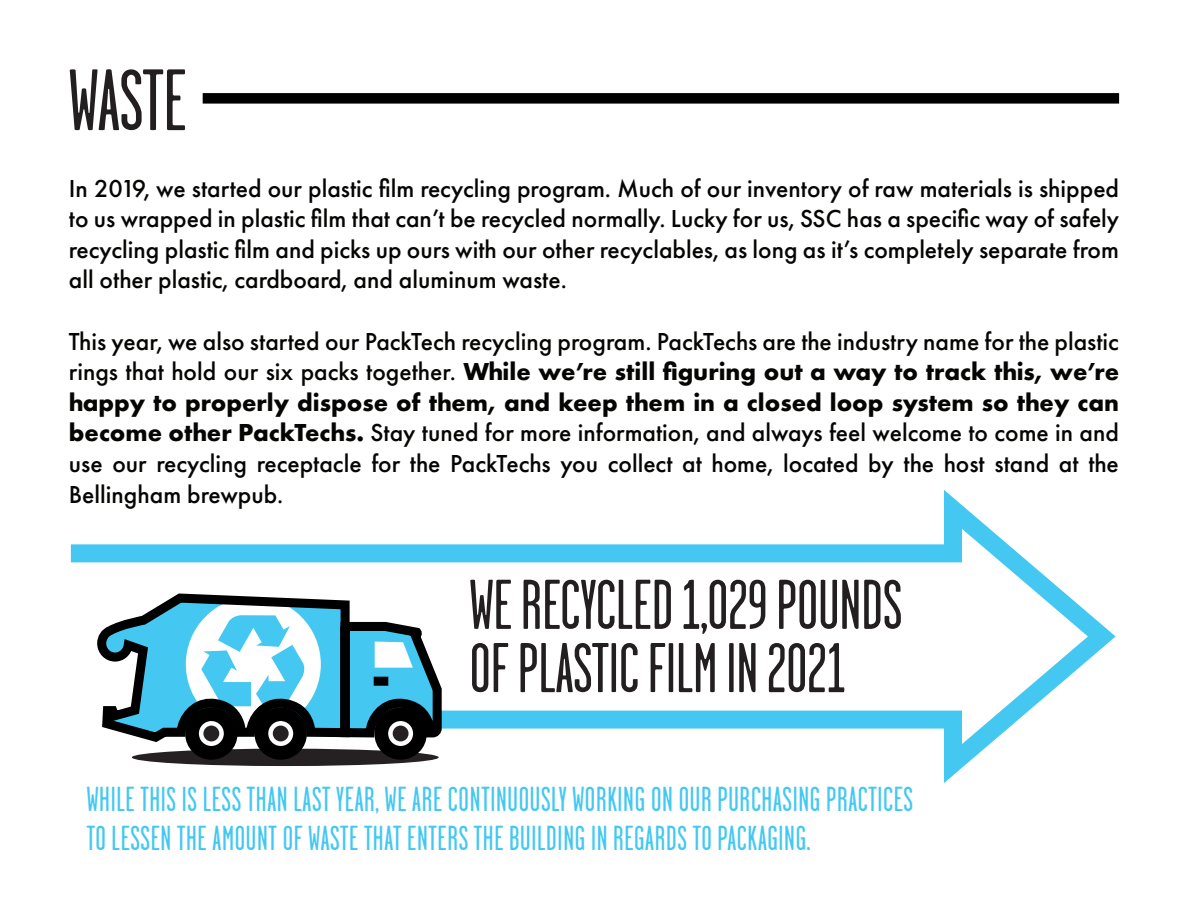
<style>
.page{position:relative;width:1188px;height:918px;background:#fff}
.page>*{position:absolute;margin:0;border:0;box-sizing:border-box;transform-origin:0 0}
.t1{font:86.85px "Garage Gothic";letter-spacing:-.005em;color:#231f20}
.t2{font:70.2px/63.3px "Garage Gothic";color:#231f20}
.t3{font:34.65px/38.7px "Garage Gothic";letter-spacing:.02em;color:#44c8f1}
.t4{font:500 25.5px/30.6px "Futura PT";color:#050504;text-align:justify}
.s1{font-weight:700}
</style>
<div class="page">
<svg style="left:70px;top:490px;width:1046px;height:293px"></svg>
<div style="left:203px;top:93px;width:916px;height:11px;background:#000001"></div>
<div style="left:132px;top:749px;width:307px;height:17px;background:#252122;border-radius:50%"></div>
<div style="left:185px;top:707px;width:53px;height:53px;border:14px solid #000001;border-radius:50%"></div>
<div style="left:255px;top:707px;width:52px;height:53px;border:14px solid #000001;border-radius:50%"></div>
<div style="left:374px;top:707px;width:53px;height:53px;border:14px solid #000001;border-radius:50%"></div>
<svg style="left:93px;top:589px;width:353px;height:158px"></svg>
<div style="left:374px;top:677px;width:14px;height:9px;background:#000001"></div>
<h1 class="t1" style="left:69px;top:55px;width:119px">WASTE</h1>
<p class="t4" style="left:69px;top:173px;width:1052px">In 2019, we started our plastic film recycling program. Much of our inventory of raw materials is shipped to us wrapped in plastic film that can’t be recycled normally. Lucky for us, SSC has a specific way of safely recycling plastic film and picks up ours with our other recyclables, as long as it’s completely separate from all other plastic, cardboard, and aluminum waste.</p>
<p class="t4" style="left:69px;top:326px;width:1052px">This year, we also started our PackTech recycling program. PackTechs are the industry name for the plastic rings that hold our six packs together. <span class="s1">While we’re still figuring out a way to track this, we’re happy to properly dispose of them, and keep them in a closed loop system so they can become other PackTechs.</span> Stay tuned for more information, and always feel welcome to come in and use our recycling receptacle for the PackTechs you collect at home, located by the host stand at the Bellingham brewpub.</p>
<h2 class="t2" style="left:470px;top:574px;width:434px">WE RECYCLED 1,029 POUNDS<br>OF PLASTIC FILM IN 2021</h2>
<h3 class="t3" style="left:87px;top:781px;width:828px">WHILE THIS IS LESS THAN LAST YEAR, WE ARE CONTINUOUSLY WORKING ON OUR PURCHASING PRACTICES<br>TO LESSEN THE AMOUNT OF WASTE THAT ENTERS THE BUILDING IN REGARDS TO PACKAGING.</h3>
</div>
